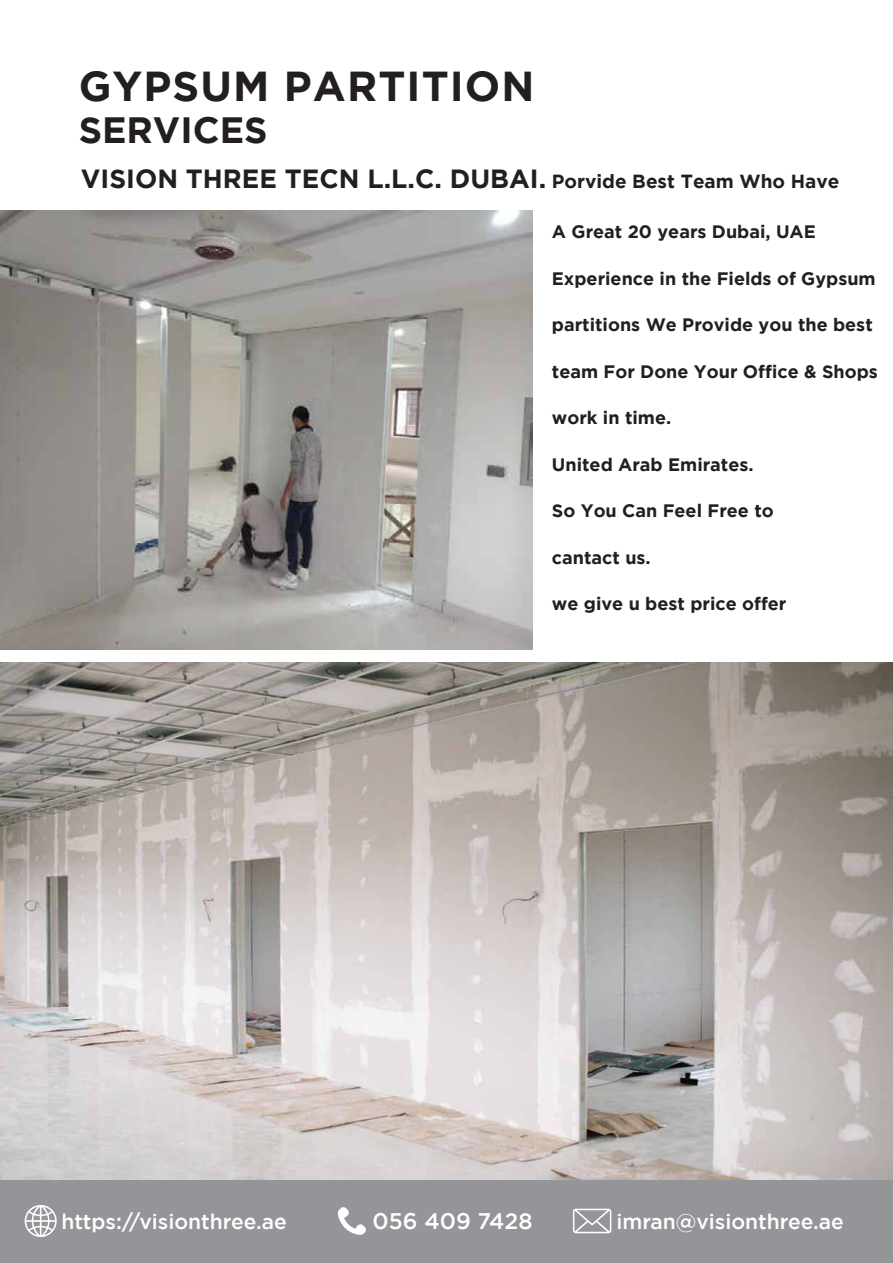
<style>
.page{position:relative;width:893px;height:1263px;background:#fff}
.page>*{position:absolute;margin:0;border:0;box-sizing:border-box;transform-origin:0 0}
.t1{font:700 41.85px "Gotham";letter-spacing:.025em;color:#231f20}
.t2{font:700 36.6px "Gotham";color:#231f20}
.t3{font:700 26.25px "Gotham";color:#231f20}
.t4{font:500 22.5px "Gotham";color:#fff}
.t5{font:500 21px "Gotham";color:#fff}
.t6{font:700 18px "Gotham";color:#231f20}
.s1{font-size:18.9px}
</style>
<div class="page">
<div style="left:0;top:1180px;width:893px;height:83px;background:#939598"></div>
<svg style="left:338px;top:1207px;width:28px;height:28px"></svg>
<svg style="left:573px;top:1209px;width:38px;height:24px"></svg>
<svg style="left:24px;top:1205px;width:33px;height:32px"></svg>
<img style="left:0;top:662px;width:893px;height:517px">
<img style="left:0;top:211px;width:533px;height:439px">
<h1 class="t1" style="left:79px;top:62px;width:457px">GYPSUM PARTITION</h1>
<h2 class="t2" style="left:79px;top:109px;width:190px">SERVICES</h2>
<h3 class="t3" style="left:81px;top:163px;width:760px">VISION THREE TECN L.L.C. DUBAI. <span class="s1">Porvide Best Team Who Have</span></h3>
<p class="t6" style="left:552px;top:222px;width:265px">A Great 20 years Dubai, UAE</p>
<p class="t6" style="left:552px;top:268px;width:325px">Experience in the Fields of Gypsum</p>
<p class="t6" style="left:552px;top:315px;width:322px">partitions We Provide you the best</p>
<p class="t6" style="left:552px;top:361px;width:327px">team For Done Your Office &amp; Shops</p>
<p class="t6" style="left:552px;top:408px;width:121px">work in time.</p>
<p class="t6" style="left:552px;top:454px;width:203px">United Arab Emirates.</p>
<p class="t6" style="left:552px;top:501px;width:223px">So You Can Feel Free to</p>
<p class="t6" style="left:552px;top:547px;width:100px">cantact us.</p>
<p class="t6" style="left:552px;top:594px;width:236px">we give u best price offer</p>
<p class="t5" style="left:61px;top:1209px;width:227px">https://visionthree.ae</p>
<p class="t4" style="left:373px;top:1208px;width:161px">056 409 7428</p>
<p class="t5" style="left:616px;top:1209px;width:229px">imran@visionthree.ae</p>
</div>
